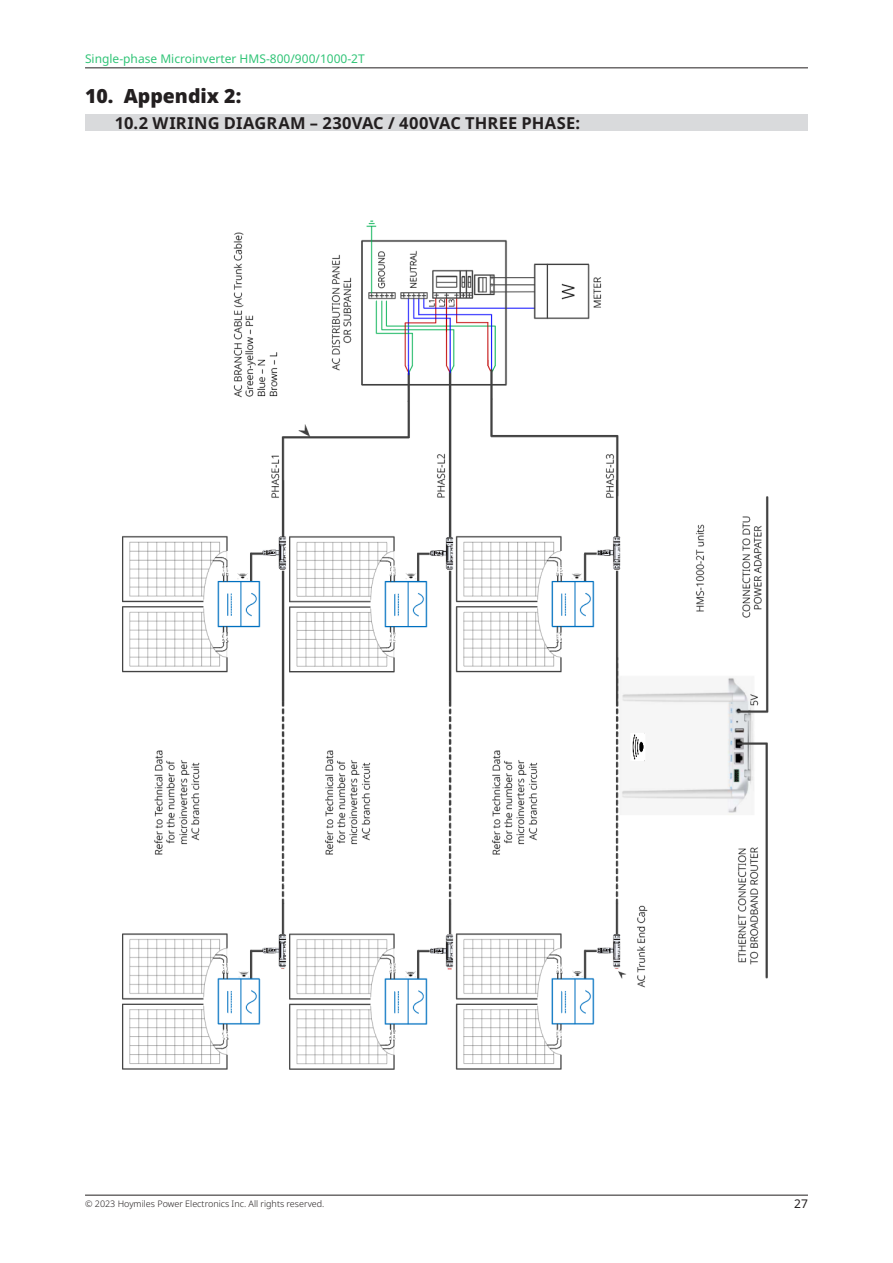
<style>
.page{position:relative;width:893px;height:1263px;background:#fff}
.page>*{position:absolute;margin:0;border:0;box-sizing:border-box;transform-origin:0 0}
.t1{font:900 19.5px "Noto Sans";color:#231f20}
.t2{font:700 16.5px "Noto Sans";letter-spacing:.01em;color:#231f20}
.t3{font:12px "Noto Sans";color:#31c477}
.t4{font:12px "Noto Sans";color:#231f20}
.t5{font:300 9px "Noto Sans";color:#231f20}
</style>
<div class="page">
<hr style="left:85px;top:1195px;width:723px;height:1px;background:#231f20">
<hr style="left:85px;top:68px;width:723px;height:1px;background:#231f20">
<div style="left:85px;top:115px;width:723px;height:16px;background:#d9dadc"></div>
<img style="left:122px;top:220px;width:647px;height:850px">
<h3 class="t3" style="left:85px;top:51px;width:281px">Single-phase Microinverter HMS-800/900/1000-2T</h3>
<p class="t1" style="left:85px;top:81px;width:158px">10. Appendix 2:</p>
<p class="t2" style="left:115px;top:111px;width:467px">10.2 WIRING DIAGRAM – 230VAC / 400VAC THREE PHASE:</p>
<p class="t5" style="left:85px;top:1197px;width:241px">© 2023 Hoymiles Power Electronics Inc. All rights reserved.</p>
<h3 class="t4" style="left:794px;top:1195px;width:15px">27</h3>
</div>
